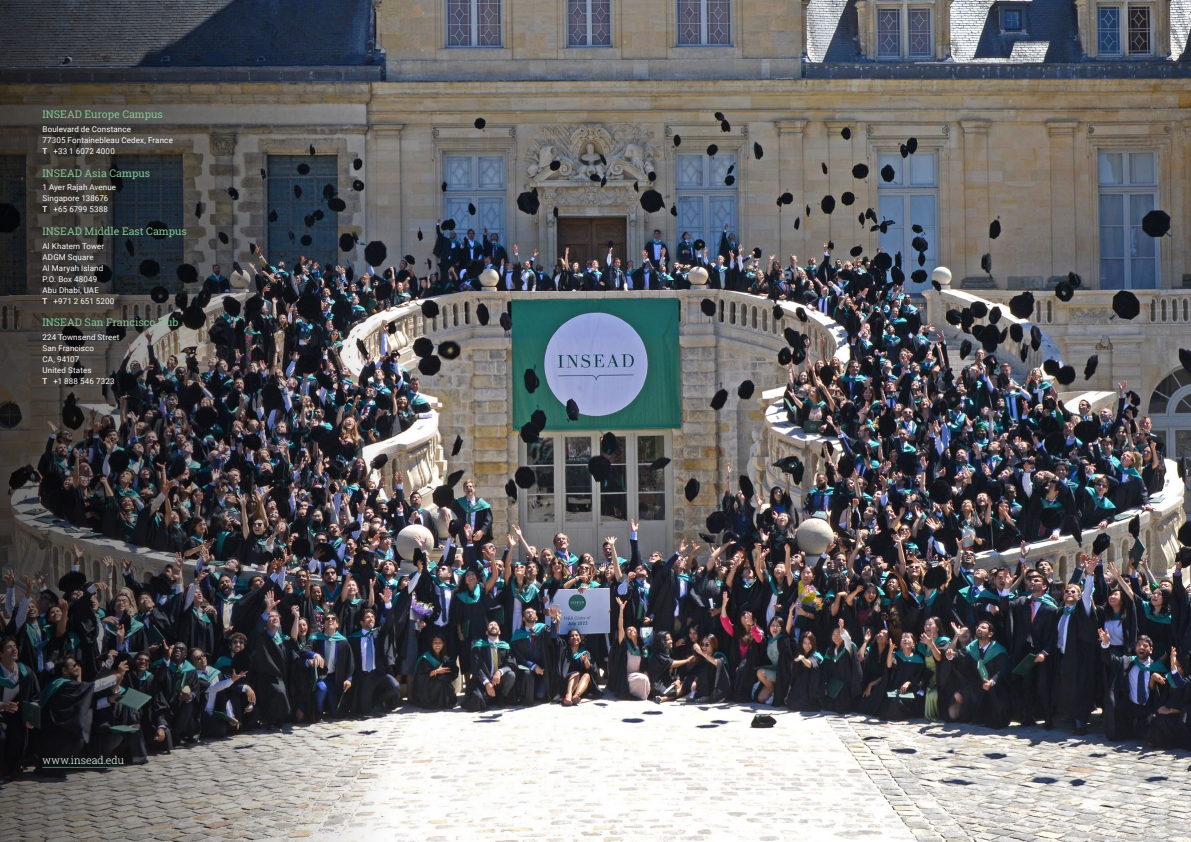
<style>
.page{position:relative;width:1191px;height:842px;background:#fff}
.page>*{position:absolute;margin:0;border:0;box-sizing:border-box;transform-origin:0 0}
.t1{font:10.5px "Roboto Slab";color:#82c493}
.t2{font:300 10.5px "Roboto Slab";color:#fff}
.t3{font:8px/11px "Roboto";letter-spacing:.015em;color:#fff}
.s1{font-weight:500}
</style>
<div class="page">
<img style="left:594px;top:0;width:597px;height:842px">
<img style="left:0;top:0;width:594px;height:842px">
<hr style="left:43px;top:767px;width:81px;height:1px;background:#009f6e">
<h1 class="t1" style="left:43px;top:107px;width:122px">INSEAD Europe Campus</h1>
<p class="t3" style="left:43px;top:123px;width:132px">Boulevard de Constance<br>77305 Fontainebleau Cedex, France<br><span class="s1">T</span> +33 1 6072 4000</p>
<h1 class="t1" style="left:43px;top:166px;width:109px">INSEAD Asia Campus</h1>
<p class="t3" style="left:43px;top:182px;width:75px">1 Ayer Rajah Avenue<br>Singapore 138676<br><span class="s1">T</span> +65 6799 5388</p>
<h1 class="t1" style="left:43px;top:224px;width:146px">INSEAD Middle East Campus</h1>
<p class="t3" style="left:43px;top:240px;width:73px">Al Khatem Tower<br>ADGM Square<br>Al Maryah Island<br>P.O. Box 48049<br>Abu Dhabi, UAE<br><span class="s1">T</span> +971 2 651 5200</p>
<h1 class="t1" style="left:43px;top:315px;width:137px">INSEAD San Francisco Hub</h1>
<p class="t3" style="left:43px;top:331px;width:79px">224 Townsend Street<br>San Francisco<br>CA, 94107<br>United States<br><span class="s1">T</span> +1 888 546 7323</p>
<h1 class="t2" style="left:43px;top:753px;width:83px">www.insead.edu</h1>
</div>
